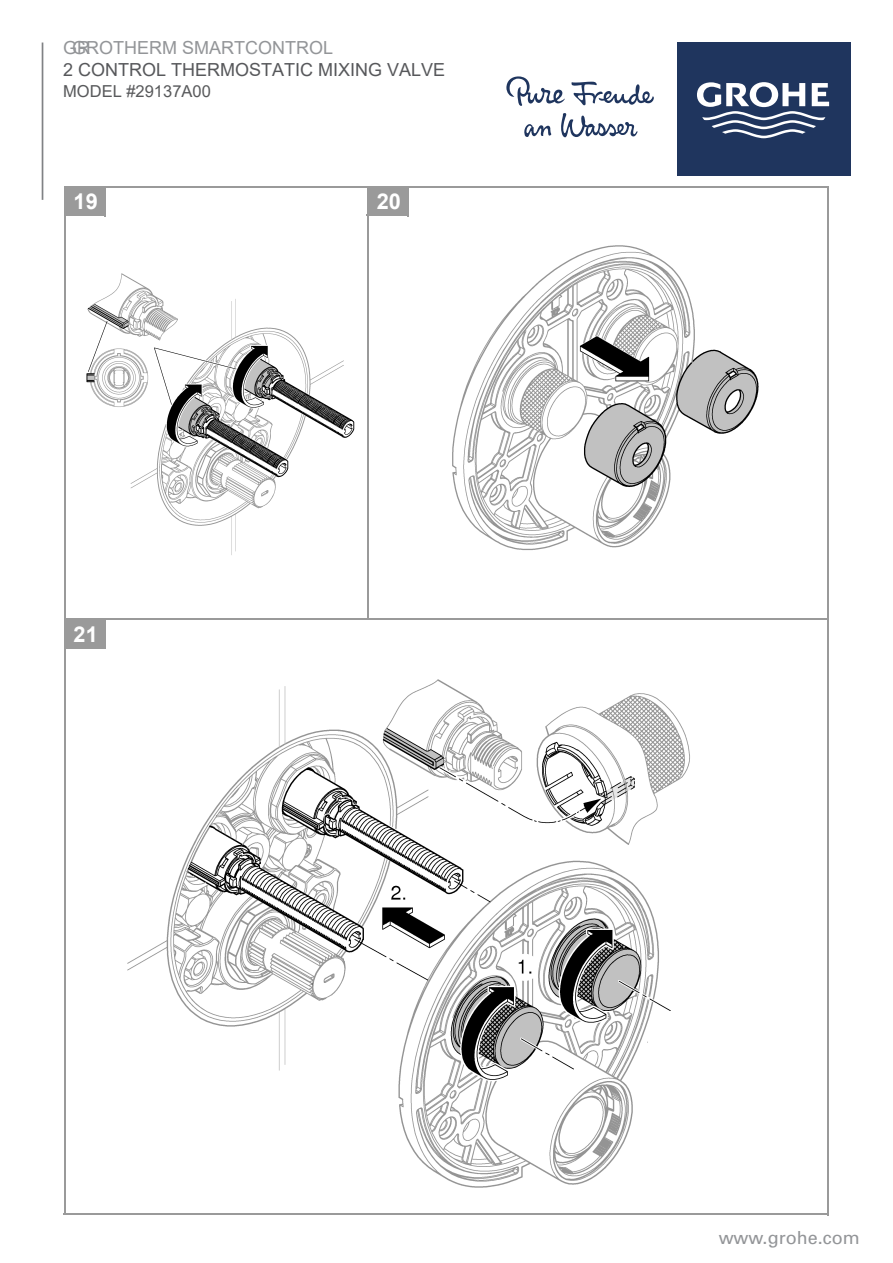
<style>
.page{position:relative;width:893px;height:1263px;background:#fff}
.page>*{position:absolute;margin:0;border:0;box-sizing:border-box;transform-origin:0 0}
.t1{font:700 21.75px "Arial";color:#fff}
.t2{font:18px "Arial";color:#57585b}
.t3{font:18px "Arial";color:#939598}
.t4{font:18px "Univers";color:#939598}
.t5{font:16.5px "Arial";color:#58595b}
.s1{font-style:inherit}
</style>
<div class="page">
<div style="left:677px;top:43px;width:173px;height:133px;background:#1f355e"></div>
<svg style="left:697px;top:82px;width:132px;height:56px"></svg>
<svg style="left:506px;top:76px;width:148px;height:61px"></svg>
<hr style="left:42px;top:43px;width:1px;height:157px;background:#808285">
<hr style="left:65px;top:618px;width:763px;height:2px;background:#9a9a9a">
<div style="left:65px;top:187px;width:40px;height:28px;background:#9a9a9a"></div>
<hr style="left:104px;top:187px;width:2px;height:29px;background:#9a9a9a">
<div style="left:65px;top:619px;width:40px;height:28px;background:#9a9a9a"></div>
<hr style="left:104px;top:619px;width:2px;height:29px;background:#9a9a9a">
<hr style="left:65px;top:646px;width:40px;height:2px;background:#9a9a9a">
<hr style="left:367px;top:187px;width:2px;height:432px;background:#9a9a9a">
<div style="left:368px;top:187px;width:40px;height:28px;background:#9a9a9a"></div>
<hr style="left:407px;top:187px;width:2px;height:29px;background:#9a9a9a">
<hr style="left:367px;top:214px;width:41px;height:2px;background:#9a9a9a">
<hr style="left:65px;top:186px;width:764px;height:2px;background:#9a9a9a">
<hr style="left:827px;top:187px;width:2px;height:1028px;background:#9a9a9a">
<hr style="left:64px;top:1213px;width:764px;height:2px;background:#9a9a9a">
<hr style="left:64px;top:186px;width:2px;height:1028px;background:#9a9a9a">
<img style="left:86px;top:273px;width:269px;height:282px">
<img style="left:452px;top:245px;width:307px;height:305px">
<img style="left:127px;top:679px;width:563px;height:509px">
<p class="t3" style="left:63px;top:36px;width:272px">GRGROTHERM SMARTCONTROL</p>
<p class="t2" style="left:63px;top:58px;width:384px">2 CONTROL THERMOSTATIC MIXING VALVE</p>
<p class="t5" style="left:63px;top:80px;width:149px">MODEL #29137<span class="s1">A00</span></p>
<p class="t1" style="left:74px;top:186px;width:26px">19</p>
<p class="t1" style="left:74px;top:619px;width:26px">21</p>
<p class="t1" style="left:377px;top:186px;width:26px">20</p>
<p class="t4" style="left:719px;top:1226px;width:142px">www.grohe.com</p>
</div>
